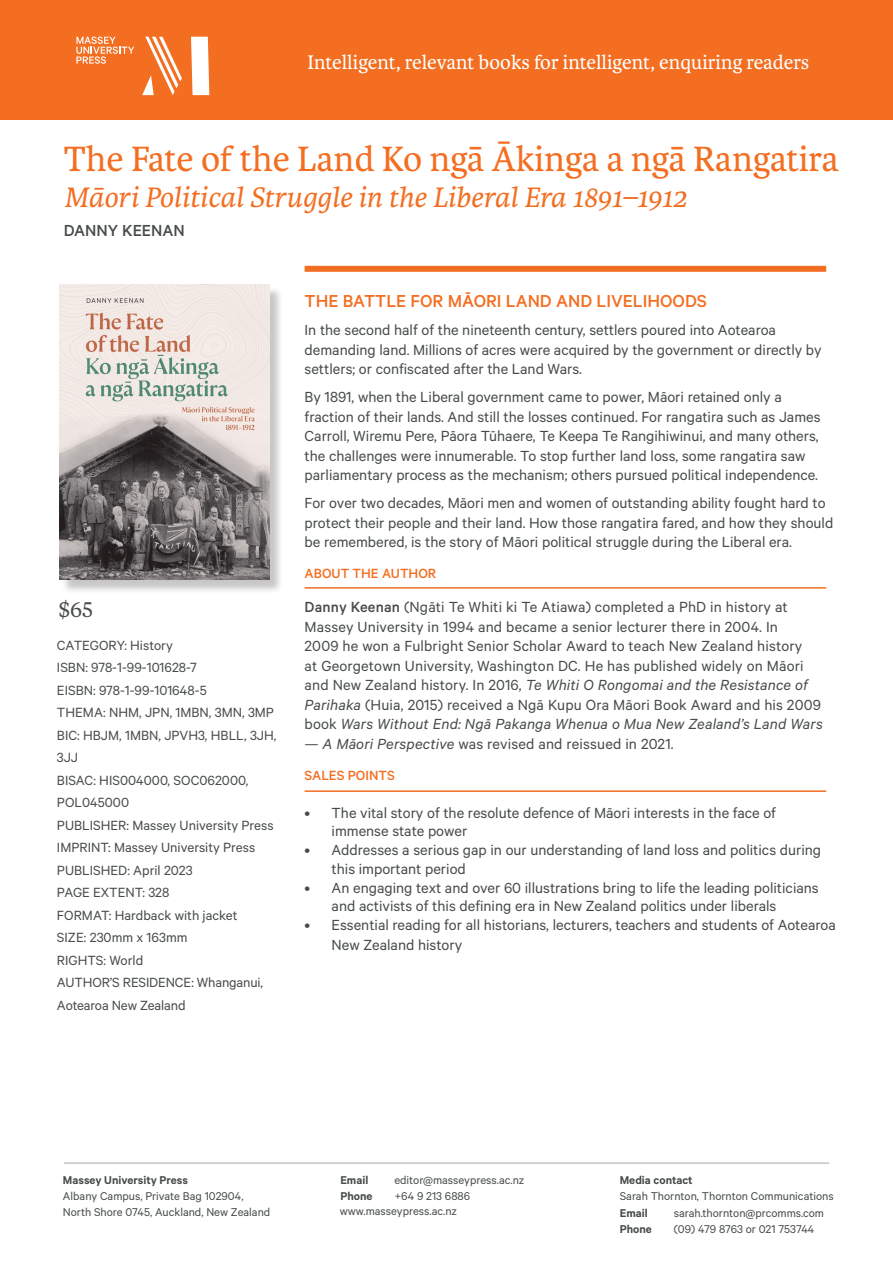
<style>
.page{position:relative;width:893px;height:1263px;background:#fff}
.page>*{position:absolute;margin:0;border:0;box-sizing:border-box;transform-origin:0 0}
.t1{font:37.5px "Karmina";color:#f36e21}
.t2{font:italic 30px "Karmina";color:#f36e21}
.t3{font:21px "Karmina";color:#fff}
.t4{font:21px "Tiempos Text";color:#474b4c}
.t5{font:500 19.5px "Calibre";color:#f36e21}
.t6{font:500 18px "Calibre";color:#474b4c}
.Paragraph_Style_1{font:16.5px/19.5px "Calibre";color:#474b4c}
.t7{font:15px/22.5px "Calibre";color:#474b4c}
.t8{font:500 15px "Calibre";color:#f36e21}
.Business_cards{font:12.75px/15.8px "Calibre";color:#474b4c}
.Business_cards-2{font:600 12.75px "Calibre";color:#474b4c}
.s1{font-weight:500}
.s2{font-style:italic}
</style>
<div class="page">
<hr style="left:64px;top:1163px;width:765px;height:1px;background:#474b4c">
<div style="left:305px;top:266px;width:521px;height:6px;background:#f36e21"></div>
<hr style="left:305px;top:587px;width:521px;height:2px;background:#f36e21">
<hr style="left:305px;top:790px;width:521px;height:2px;background:#f36e21">
<div style="left:0;top:0;width:893px;height:119px;background:#f36e21"></div>
<svg style="left:191px;top:37px;width:18px;height:58px"></svg>
<svg style="left:142px;top:37px;width:40px;height:58px"></svg>
<svg style="left:76px;top:37px;width:58px;height:27px"></svg>
<div style="left:61px;top:286px;width:222px;height:308px;background:#231f20;opacity:.25"></div>
<img style="left:60px;top:285px;width:209px;height:295px">
<p class="t3" style="left:308px;top:51px;width:503px">Intelligent, relevant books for intelligent, enquiring readers</p>
<p class="t1" style="left:64px;top:138px;width:776px">The Fate of the Land Ko ngā Ākinga a ngā Rangatira</p>
<p class="t2" style="left:64px;top:181px;width:624px">Māori Political Struggle in the Liberal Era 1891–1912</p>
<p class="t6" style="left:64px;top:220px;width:123px">DANNY KEENAN</p>
<p class="t4" style="left:59px;top:595px;width:36px">$65</p>
<p class="t7" style="left:57px;top:633px;width:117px">CATEGORY: History</p>
<p class="t7" style="left:57px;top:656px;width:141px">ISBN: 978-1-99-101628-7</p>
<p class="t7" style="left:57px;top:678px;width:219px">EISBN: 978-1-99-101648-5<br>THEMA: NHM, JPN, 1MBN, 3MN, 3MP</p>
<p class="t7" style="left:57px;top:723px;width:221px">BIC: HBJM, 1MBN, JPVH3, HBLL, 3JH,<br>3JJ</p>
<p class="t7" style="left:57px;top:768px;width:193px">BISAC: HIS004000, SOC062000,<br>POL045000</p>
<p class="t7" style="left:57px;top:813px;width:218px">PUBLISHER: Massey University Press<br>IMPRINT: Massey University Press</p>
<p class="t7" style="left:57px;top:858px;width:137px">PUBLISHED: April 2023</p>
<p class="t7" style="left:57px;top:881px;width:114px">PAGE EXTENT: 328</p>
<p class="t7" style="left:57px;top:903px;width:182px">FORMAT: Hardback with jacket</p>
<p class="t7" style="left:57px;top:926px;width:132px">SIZE: 230mm x 163mm</p>
<p class="t7" style="left:57px;top:948px;width:88px">RIGHTS: World</p>
<p class="t7" style="left:57px;top:971px;width:208px">AUTHOR’S RESIDENCE: Whanganui,<br>Aotearoa New Zealand</p>
<p class="t5" style="left:305px;top:290px;width:404px">THE BATTLE FOR MĀORI LAND AND LIVELIHOODS</p>
<p class="Paragraph_Style_1" style="left:305px;top:320px;width:518px">In the second half of the nineteenth century, settlers poured into Aotearoa demanding land. Millions of acres were acquired by the government or directly by settlers; or confiscated after the Land Wars.</p>
<p class="Paragraph_Style_1" style="left:305px;top:387px;width:517px">By 1891, when the Liberal government came to power, Māori retained only a fraction of their lands. And still the losses continued. For rangatira such as James Carroll, Wiremu Pere, Pāora Tūhaere, Te Keepa Te Rangihiwinui, and many others, the challenges were innumerable. To stop further land loss, some rangatira saw parliamentary process as the mechanism; others pursued political independence.</p>
<p class="Paragraph_Style_1" style="left:305px;top:493px;width:530px">For over two decades, Māori men and women of outstanding ability fought hard to protect their people and their land. How those rangatira fared, and how they should be remembered, is the story of Māori political struggle during the Liberal era.</p>
<p class="t8" style="left:305px;top:565px;width:133px">ABOUT THE AUTHOR</p>
<p class="Paragraph_Style_1" style="left:305px;top:597px;width:520px"><span class="s1">Danny Keenan</span> (Ngāti Te Whiti ki Te Atiawa) completed a PhD in history at Massey University in 1994 and became a senior lecturer there in 2004. In<br>2009 he won a Fulbright Senior Scholar Award to teach New Zealand history<br>at Georgetown University, Washington DC. He has published widely on Māori and New Zealand history. In 2016, <span class="s2">Te Whiti O Rongomai and the Resistance of Parihaka</span> (Huia, 2015) received a Ngā Kupu Ora Māori Book Award and his 2009 book <span class="s2">Wars Without End: Ngā Pakanga Whenua o Mua New Zealand’s Land Wars</span></p>
<p class="Paragraph_Style_1" style="left:305px;top:733px;width:371px"><span class="s2">— A Māori Perspective</span> was revised and reissued in 2021.</p>
<p class="t8" style="left:305px;top:766px;width:92px">SALES POINTS</p>
<p class="Paragraph_Style_1" style="left:332px;top:802px;width:446px;line-height:18.8px;text-indent:-27px">• The vital story of the resolute defence of Māori interests in the face of immense state power</p>
<p class="Paragraph_Style_1" style="left:332px;top:840px;width:491px;line-height:18.8px;text-indent:-27px">• Addresses a serious gap in our understanding of land loss and politics during this important period</p>
<p class="Paragraph_Style_1" style="left:332px;top:877px;width:489px;line-height:18.8px;text-indent:-27px">• An engaging text and over 60 illustrations bring to life the leading politicians and activists of this defining era in New Zealand politics under liberals</p>
<p class="Paragraph_Style_1" style="left:332px;top:915px;width:506px;text-indent:-27px">• Essential reading for all historians, lecturers, teachers and students of Aotearoa<br>New Zealand history</p>
<p class="Business_cards-2" style="left:63px;top:1172px;width:127px">Massey University Press</p>
<p class="Business_cards" style="left:63px;top:1187px;width:209px">Albany Campus, Private Bag 102904,<br>North Shore 0745, Auckland, New Zealand</p>
<p class="Business_cards-2" style="left:340px;top:1172px;width:29px">Email</p>
<p class="Business_cards" style="left:394px;top:1172px;width:132px">editor@masseypress.ac.nz</p>
<p class="Business_cards-2" style="left:340px;top:1188px;width:34px">Phone</p>
<p class="Business_cards" style="left:394px;top:1187px;width:77px">+64 9 213 6886</p>
<p class="Business_cards" style="left:340px;top:1203px;width:119px">www.masseypress.ac.nz</p>
<p class="Business_cards-2" style="left:620px;top:1172px;width:74px">Media contact</p>
<p class="Business_cards" style="left:620px;top:1187px;width:215px">Sarah Thornton, Thornton Communications</p>
<p class="Business_cards-2" style="left:620px;top:1206px;width:29px">Email</p>
<p class="Business_cards" style="left:674px;top:1205px;width:152px">sarah.thornton@prcomms.com</p>
<p class="Business_cards-2" style="left:620px;top:1222px;width:34px">Phone</p>
<p class="Business_cards" style="left:674px;top:1221px;width:142px">(09) 479 8763 or 021 753744</p>
</div>
